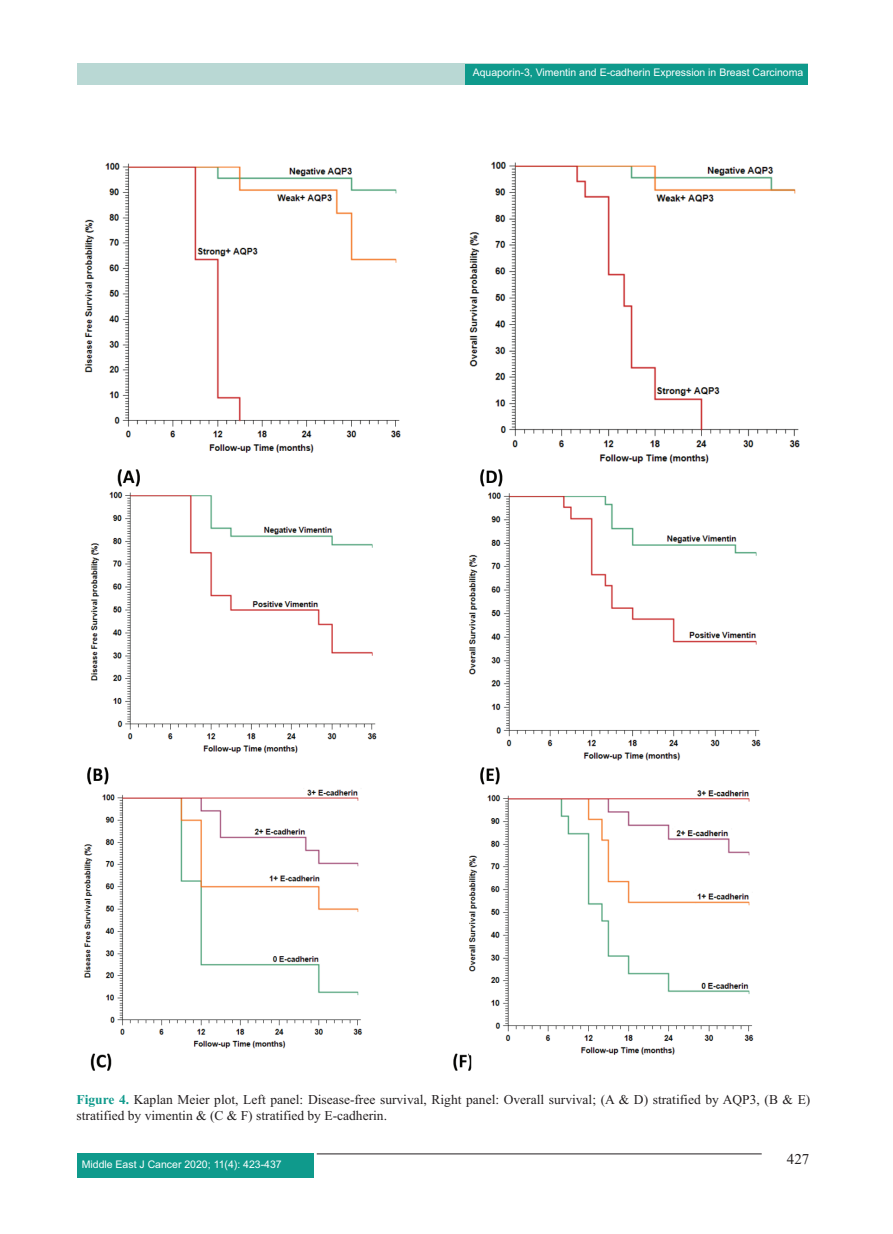
<style>
.page{position:relative;width:893px;height:1234px;background:#fff}
.page>*{position:absolute;margin:0;border:0;box-sizing:border-box;transform-origin:0 0}
.t1{font:15px "Times New Roman";color:#231f20}
.t2{font:13.5px/16.2px "Times New Roman";color:#231f20}
.t3{font:10.5px "Arial";color:#fff}
.s1{font-weight:700;color:#0f9a8c}
</style>
<div class="page">
<div style="left:78px;top:64px;width:730px;height:21px;background:#b9d8d4"></div>
<div style="left:465px;top:64px;width:343px;height:20px;background:#0f9a8c"></div>
<hr style="left:317px;top:1153px;width:445px;height:1px;background:#231f20">
<div style="left:77px;top:1153px;width:236px;height:24px;background:#0f9a8c"></div>
<img style="left:84px;top:161px;width:716px;height:909px">
<p class="t3" style="left:473px;top:68px;width:332px">Aquaporin-3, Vimentin and E-cadherin Expression in Breast Carcinoma</p>
<p class="t2" style="left:77px;top:1092px;width:735px"><span class="s1">Figure 4.</span> Kaplan Meier plot, Left panel: Disease-free survival, Right panel: Overall survival; (A &amp; D) stratified by AQP3, (B &amp; E) stratified by vimentin &amp; (C &amp; F) stratified by E-cadherin.</p>
<p class="t3" style="left:82px;top:1160px;width:201px">Middle East J Cancer 2020; 11(4): 423-437</p>
<p class="t1" style="left:787px;top:1152px;width:24px">427</p>
</div>
